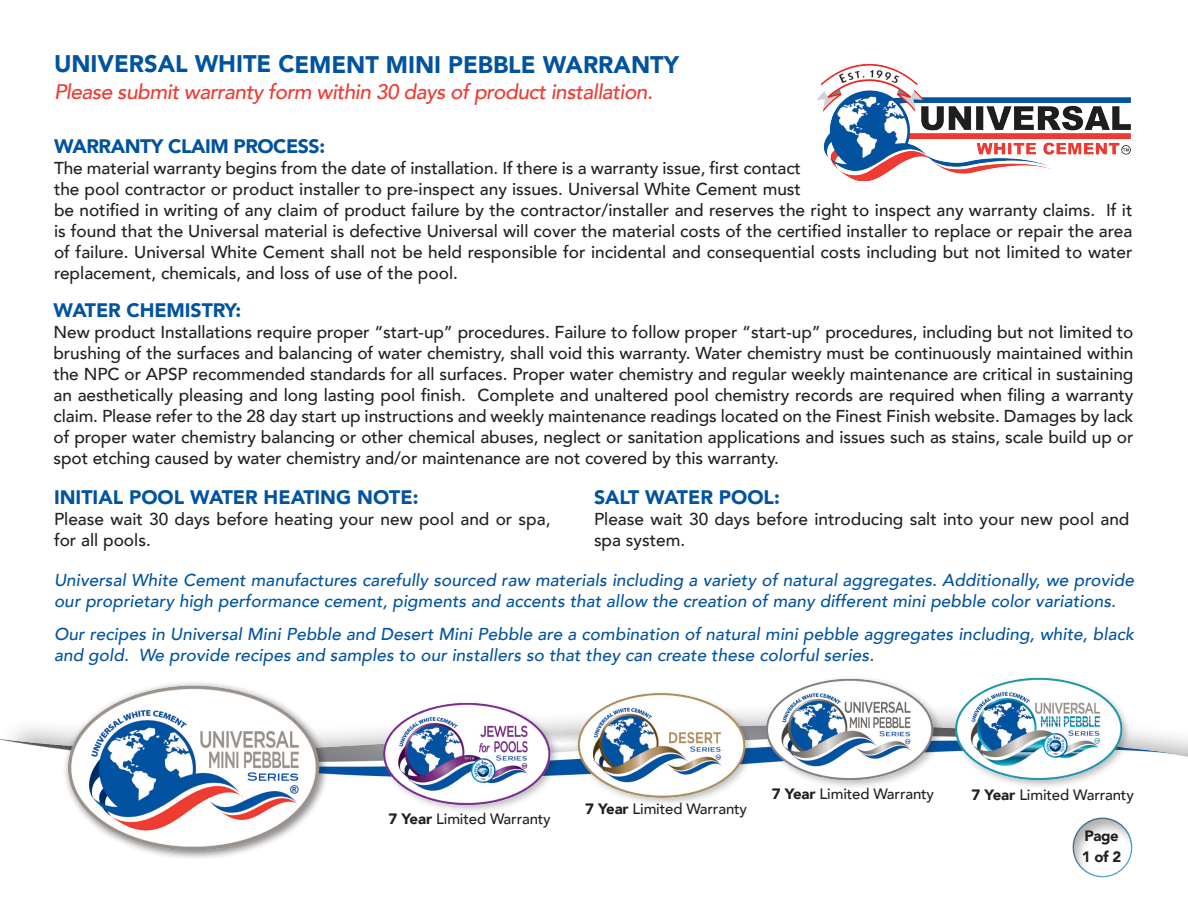
<style>
.page{position:relative;width:1188px;height:918px;background:#fff}
.page>*{position:absolute;margin:0;border:0;box-sizing:border-box;transform-origin:0 0}
.t1{font:900 24px "Avenir";letter-spacing:-.005em;color:#0153a0}
.t2{font:italic 500 21px "Avenir";letter-spacing:-.025em;color:#ee3b32}
.t3{font:900 19.5px "Avenir";letter-spacing:-.005em;color:#0153a0}
.t4{font:900 19.5px "Avenir";letter-spacing:-.025em;color:#0153a0}
.t5{font:500 17.25px/21px "Avenir";color:#231f20}
.t6{font:italic 500 17.25px/21px "Avenir";letter-spacing:.005em;color:#0153a0}
.t7{font:500 15px "Avenir";letter-spacing:-.01em;color:#231f20}
.t8{font:900 15px "Avenir";letter-spacing:-.025em;color:#231f20}
.s1{font-weight:900}
</style>
<div class="page">
<img style="left:0;top:724px;width:1188px;height:53px">
<div style="left:1072px;top:817px;width:63px;height:63px;background:#231f20;opacity:.35"></div>
<img style="left:816px;top:63px;width:315px;height:118px">
<div style="left:574px;top:690px;width:181px;height:118px;background:#231f20;opacity:.3"></div>
<img style="left:572px;top:690px;width:179px;height:110px">
<div style="left:380px;top:700px;width:181px;height:115px;background:#231f20;opacity:.3"></div>
<img style="left:378px;top:700px;width:180px;height:110px">
<div style="left:763px;top:675px;width:180px;height:115px;background:#231f20;opacity:.3"></div>
<img style="left:760px;top:675px;width:179px;height:110px">
<div style="left:952px;top:675px;width:180px;height:115px;background:#231f20;opacity:.3"></div>
<img style="left:949px;top:675px;width:180px;height:110px">
<div style="left:63px;top:681px;width:266px;height:181px;background:#fff"></div>
<img style="left:58px;top:682px;width:269px;height:176px">
<p class="t1" style="left:54px;top:44px;width:626px">UNIVERSAL WHITE CEMENT MINI PEBBLE WARRANTY</p>
<p class="t2" style="left:54px;top:79px;width:600px">Please submit warranty form within 30 days of product installation.</p>
<p class="t4" style="left:54px;top:130px;width:273px">WARRANTY CLAIM PROCESS:</p>
<p class="t5" style="left:54px;top:157px;width:1080px">The material warranty begins from the date of installation. If there is a warranty issue, first contact<br>the pool contractor or product installer to pre-inspect any issues. Universal White Cement must<br>be notified in writing of any claim of product failure by the contractor/installer and reserves the right to inspect any warranty claims. If it is found that the Universal material is defective Universal will cover the material costs of the certified installer to replace or repair the area of failure. Universal White Cement shall not be held responsible for incidental and consequential costs including but not limited to water replacement, chemicals, and loss of use of the pool.</p>
<p class="t3" style="left:54px;top:294px;width:189px">WATER CHEMISTRY:</p>
<p class="t5" style="left:54px;top:321px;width:1082px;text-align:justify">New product Installations require proper “start-up” procedures. Failure to follow proper “start-up” procedures, including but not limited to brushing of the surfaces and balancing of water chemistry, shall void this warranty. Water chemistry must be continuously maintained within the NPC or APSP recommended standards for all surfaces. Proper water chemistry and regular weekly maintenance are critical in sustaining an aesthetically pleasing and long lasting pool finish. Complete and unaltered pool chemistry records are required when filing a warranty claim. Please refer to the 28 day start up instructions and weekly maintenance readings located on the Finest Finish website. Damages by lack of proper water chemistry balancing or other chemical abuses, neglect or sanitation applications and issues such as stains, scale build up or spot etching caused by water chemistry and/or maintenance are not covered by this warranty.</p>
<p class="t3" style="left:54px;top:480px;width:366px">INITIAL POOL WATER HEATING NOTE:</p>
<p class="t5" style="left:54px;top:507px;width:498px">Please wait 30 days before heating your new pool and or spa, for all pools.</p>
<p class="t3" style="left:594px;top:480px;width:187px">SALT WATER POOL:</p>
<p class="t5" style="left:594px;top:507px;width:537px">Please wait 30 days before introducing salt into your new pool and spa system.</p>
<p class="t6" style="left:54px;top:569px;width:1082px">Universal White Cement manufactures carefully sourced raw materials including a variety of natural aggregates. Additionally, we provide our proprietary high performance cement, pigments and accents that allow the creation of many different mini pebble color variations.</p>
<p class="t6" style="left:54px;top:623px;width:1082px">Our recipes in Universal Mini Pebble and Desert Mini Pebble are a combination of natural mini pebble aggregates including, white, black and gold. We provide recipes and samples to our installers so that they can create these colorful series.</p>
<p class="t7" style="left:388px;top:805px;width:164px"><span class="s1">7 Year</span> Limited Warranty</p>
<p class="t7" style="left:585px;top:796px;width:164px"><span class="s1">7 Year</span> Limited Warranty</p>
<p class="t7" style="left:772px;top:781px;width:164px"><span class="s1">7 Year</span> Limited Warranty</p>
<p class="t7" style="left:972px;top:782px;width:164px"><span class="s1">7 Year</span> Limited Warranty</p>
<p class="t8" style="left:1084px;top:823px;width:36px">Page</p>
<p class="t8" style="left:1082px;top:844px;width:41px">1 of 2</p>
</div>
